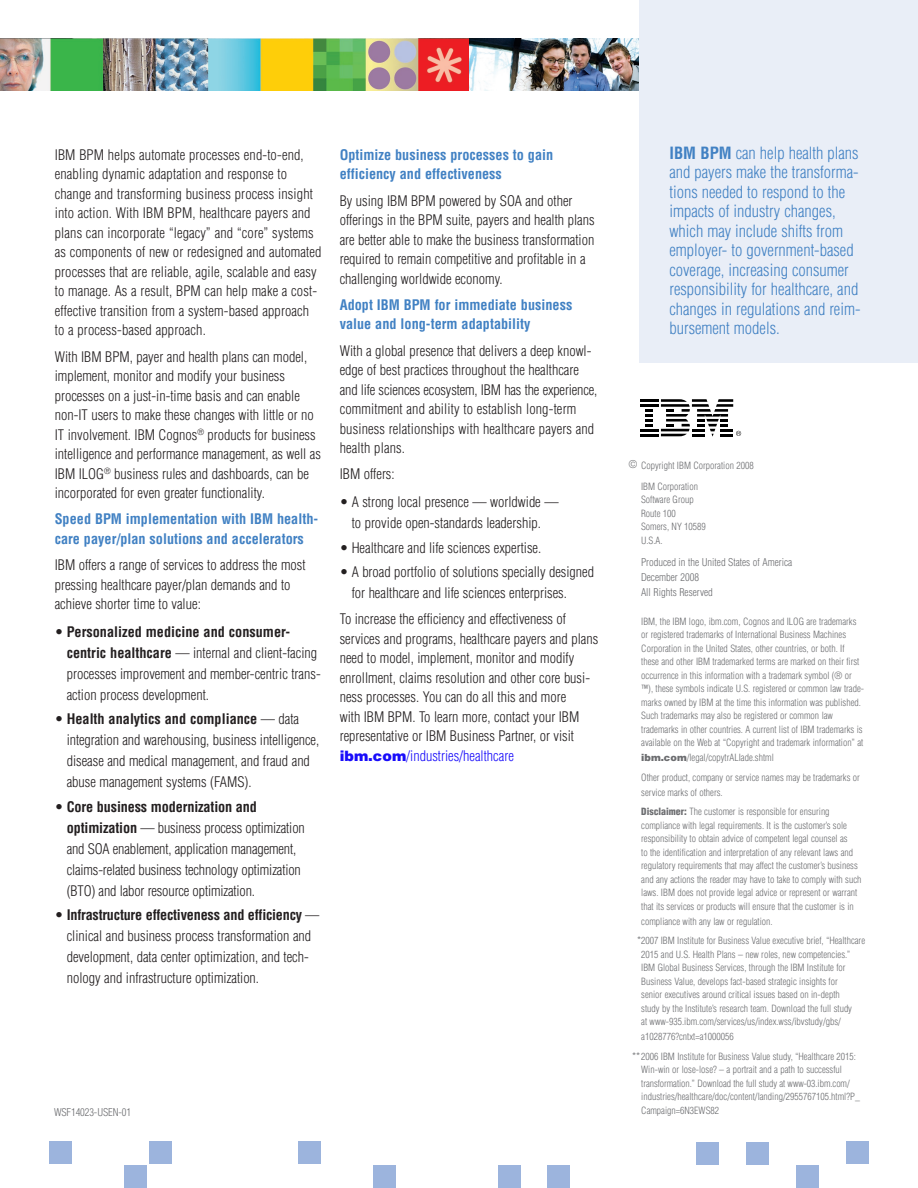
<style>
.page{position:relative;width:918px;height:1188px;background:#fff}
.page>*{position:absolute;margin:0;border:0;box-sizing:border-box;transform-origin:0 0}
.Callout{font:300 condensed 16.5px/19.5px "Helvetica";color:#4181c3}
.Bullet{font:300 condensed 14.25px/19.5px "Helvetica";color:#231f20}
.Bullet_Last{font:300 condensed 14.25px/21px "Helvetica";color:#231f20}
.Blue_Subhead{font:700 condensed 14.25px/19.5px "Helvetica";color:#4181c3}
.side_bar{font:300 condensed 10.5px/15px "Helvetica";color:#6c6d70}
.legal{font:300 condensed 10.5px "Helvetica";letter-spacing:-.01em;color:#6c6d70}
.legal-2{font:300 condensed 9.75px/13.5px "Helvetica";color:#6c6d70}
.Legal_text{font:300 condensed 9.75px/13.5px "Helvetica";color:#6c6d70}
.Legal_text-bullet{font:300 condensed 9.75px "Helvetica";color:#6c6d70}
.s1{font-weight:700}
.s2{font-weight:900;font-stretch:normal;color:#190cfa}
.s3{color:#190cfa}
.s4{font-size:10.5px}
.s5{font-weight:900;font-stretch:normal}
.s6{font-weight:900}
</style>
<div class="page">
<img style="left:0;top:39px;width:470px;height:52px">
<img style="left:470px;top:39px;width:169px;height:52px">
<div style="left:639px;top:0;width:279px;height:362px;background:#e9eef7"></div>
<div style="left:846px;top:1142px;width:22px;height:22px;background:#9cb4dd"></div>
<div style="left:796px;top:1166px;width:23px;height:22px;background:#9cb4dd"></div>
<div style="left:696px;top:1142px;width:23px;height:22px;background:#9cb4dd"></div>
<div style="left:746px;top:1142px;width:23px;height:22px;background:#9cb4dd"></div>
<div style="left:548px;top:1166px;width:22px;height:22px;background:#9cb4dd"></div>
<div style="left:498px;top:1166px;width:22px;height:22px;background:#9cb4dd"></div>
<div style="left:373px;top:1166px;width:23px;height:22px;background:#9cb4dd"></div>
<div style="left:298px;top:1142px;width:23px;height:22px;background:#9cb4dd"></div>
<div style="left:149px;top:1142px;width:23px;height:22px;background:#9cb4dd"></div>
<div style="left:49px;top:1142px;width:23px;height:22px;background:#9cb4dd"></div>
<div style="left:124px;top:1166px;width:23px;height:22px;background:#9cb4dd"></div>
<svg style="left:640px;top:399px;width:101px;height:37px"></svg>
<p class="Bullet" style="left:55px;top:145px;width:268px">IBM BPM helps automate processes end-to-end, enabling dynamic adaptation and response to change and transforming business process insight into action. With IBM BPM, healthcare payers and plans can incorporate “legacy” and “core” systems as components of new or redesigned and automated processes that are reliable, agile, scalable and easy to manage. As a result, BPM can help make a cost&shy;effective transition from a system-based approach to a process-based approach.</p>
<p class="Bullet" style="left:55px;top:347px;width:268px">With IBM BPM, payer and health plans can model, implement, monitor and modify your business processes on a just-in-time basis and can enable non-IT users to make these changes with little or no IT involvement. IBM Cognos<sup>®</sup> products for business intelligence and performance management, as well as IBM ILOG<sup>®</sup> business rules and dashboards, can be incorporated for even greater functionality.</p>
<p class="Blue_Subhead" style="left:55px;top:509px;width:265px">Speed BPM implementation with IBM health&shy;care payer/plan solutions and accelerators</p>
<p class="Bullet" style="left:55px;top:555px;width:252px">IBM offers a range of services to address the most pressing healthcare payer/plan demands and to achieve shorter time to value:</p>
<p class="Bullet" style="left:67px;top:621px;width:256px;line-height:21px;text-indent:-12px">• <span class="s1">Personalized medicine and consumer&shy;centric healthcare</span> — internal and client-facing processes improvement and member-centric trans&shy;action process development.</p>
<p class="Bullet" style="left:67px;top:708px;width:254px;line-height:21px;text-indent:-12px">• <span class="s1">Health analytics and compliance</span> — data integration and warehousing, business intelligence, disease and medical management, and fraud and abuse management systems (FAMS).</p>
<p class="Bullet" style="left:67px;top:796px;width:240px;line-height:21px;text-indent:-12px">• <span class="s1">Core business modernization and optimization</span> — business process optimization and SOA enablement, application management, claims-related business technology optimization (BTO) and labor resource optimization.</p>
<p class="Bullet_Last" style="left:67px;top:904px;width:254px;text-indent:-12px">• <span class="s1">Infrastructure effectiveness and efficiency</span> — clinical and business process transformation and development, data center optimization, and tech&shy;nology and infrastructure optimization.</p>
<p class="Blue_Subhead" style="left:340px;top:145px;width:215px">Optimize business processes to gain efficiency and effectiveness</p>
<p class="Bullet" style="left:340px;top:191px;width:256px">By using IBM BPM powered by SOA and other offerings in the BPM suite, payers and health plans are better able to make the business transformation required to remain competitive and profitable in a challenging worldwide economy.</p>
<p class="Blue_Subhead" style="left:340px;top:295px;width:234px">Adopt IBM BPM for immediate business value and long-term adaptability</p>
<p class="Bullet" style="left:340px;top:341px;width:259px">With a global presence that delivers a deep knowl&shy;edge of best practices throughout the healthcare and life sciences ecosystem, IBM has the experience, commitment and ability to establish long-term business relationships with healthcare payers and health plans.</p>
<p class="Bullet" style="left:340px;top:464px;width:56px">IBM offers:</p>
<p class="Bullet" style="left:340px;top:491px;width:220px;line-height:21px;text-align:center">• A strong local presence — worldwide — to provide open-standards leadership.</p>
<p class="Bullet" style="left:340px;top:538px;width:203px">• Healthcare and life sciences expertise.</p>
<p class="Bullet_Last" style="left:352px;top:561px;width:244px;text-indent:-12px">• A broad portfolio of solutions specially designed for healthcare and life sciences enterprises.</p>
<p class="Bullet" style="left:340px;top:609px;width:260px">To increase the efficiency and effectiveness of services and programs, healthcare payers and plans need to model, implement, monitor and modify enrollment, claims resolution and other core busi&shy;ness processes. You can do all this and more<br>with IBM BPM. To learn more, contact your IBM representative or IBM Business Partner, or visit <span class="s2">ibm.com</span><span class="s3">/industries/healthcare</span></p>
<p class="legal" style="left:54px;top:1105px;width:79px">WSF14023-USEN-01</p>
<p class="Callout" style="left:669px;top:143px;width:193px"><span class="s1">IBM BPM</span> can help health plans and payers make the transforma&shy;tions needed to respond to the impacts of industry changes, which may include shifts from employer- to government-based coverage, increasing consumer responsibility for healthcare, and changes in regulations and reim&shy;bursement models.</p>
<p class="Legal_text-bullet" style="left:629px;top:459px;width:127px"><span class="s4">©</span> Copyright IBM Corporation 2008</p>
<p class="Legal_text" style="left:641px;top:479px;width:66px">IBM Corporation<br>Software Group<br>Route 100<br>Somers, NY 10589<br>U.S.A.</p>
<p class="side_bar" style="left:641px;top:555px;width:153px">Produced in the United States of America<br>December 2008<br>All Rights Reserved</p>
<p class="legal-2" style="left:641px;top:614px;width:224px">IBM, the IBM logo, ibm.com, Cognos and ILOG are trademarks or registered trademarks of International Business Machines Corporation in the United States, other countries, or both. If these and other IBM trademarked terms are marked on their first occurrence in this information with a trademark symbol (® or ™), these symbols indicate U.S. registered or common law trade&shy;marks owned by IBM at the time this information was published.<br>Such trademarks may also be registered or common law trademarks in other countries. A current list of IBM trademarks is available on the Web at “Copyright and trademark information” at</p>
<p class="legal-2" style="left:641px;top:751px;width:134px"><span class="s5">ibm.com</span>/legal/copytrALIade.shtml</p>
<p class="legal-2" style="left:641px;top:770px;width:220px;line-height:15px">Other product, company or service names may be trademarks or service marks of others.</p>
<p class="legal-2" style="left:641px;top:805px;width:222px"><span class="s6">Disclaimer:</span> The customer is responsible for ensuring compliance with legal requirements. It is the customer’s sole responsibility to obtain advice of competent legal counsel as<br>to the identification and interpretation of any relevant laws and regulatory requirements that may affect the customer’s business and any actions the reader may have to take to comply with such laws. IBM does not provide legal advice or represent or warrant that its services or products will ensure that the customer is in</p>
<p class="legal-2" style="left:641px;top:914px;width:133px">compliance with any law or regulation.</p>
<p class="legal-2" style="left:641px;top:934px;width:225px;text-indent:-4px"><span class="s4">*</span>2007 IBM Institute for Business Value executive brief, “Healthcare 2015 and U.S. Health Plans – new roles, new competencies.” IBM Global Business Services, through the IBM Institute for Business Value, develops fact-based strategic insights for<br>senior executives around critical issues based on in-depth<br>study by the Institute’s research team. Download the full study<br>at www-935.ibm.com/services/us/index.wss/ibvstudy/gbs/</p>
<p class="legal-2" style="left:641px;top:1030px;width:94px">a1028776?cntxt=a1000056</p>
<p class="legal-2" style="left:641px;top:1049px;width:220px;text-indent:-9px"><span class="s4">**</span>2006 IBM Institute for Business Value study, “Healthcare 2015:<br>Win-win or lose-lose? – a portrait and a path to successful transformation.” Download the full study at www-03.ibm.com/ industries/healthcare/doc/content/landing/2955767105.html?P_ Campaign=6N3EWS82</p>
</div>
